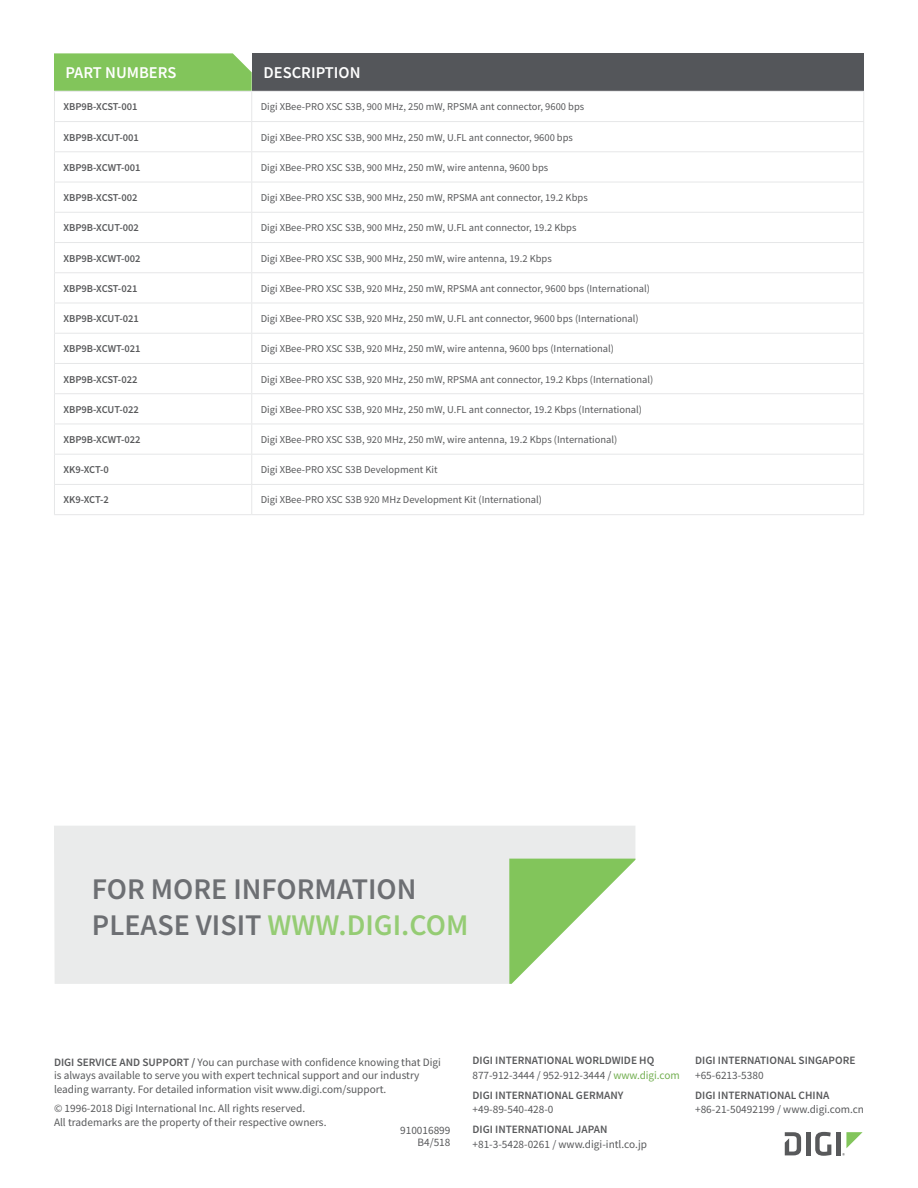
<style>
.page{position:relative;width:918px;height:1188px;background:#fff}
.page>*{position:absolute;margin:0;border:0;box-sizing:border-box;transform-origin:0 0}
.Table_-_Header{font:600 30px "Source Sans Pro";color:#95cc74}
.Table_-_Header-2{font:600 30px "Source Sans Pro";color:#6d6f73}
.t1{font:600 16.5px "Source Sans Pro";color:#fff}
.t2{font:11.25px/13.5px "Source Sans Pro";color:#58595b}
.t3{font:600 11.25px/14.2px "Source Sans Pro";color:#58595b}
.t4{font:10.5px "Source Sans Pro";color:#58595b}
.Table_-_Body_Copy{font:600 10.5px "Source Sans Pro";color:#58595b}
.s1{color:#6d6f73}
.s2{font-weight:600}
.s3{font-weight:400}
.s4{font-weight:400;color:#73af51}
</style>
<div class="page">
<hr style="left:806px;top:1132px;width:4px;height:23px;background:#58595b">
<svg style="left:815px;top:1132px;width:16px;height:24px"></svg>
<div style="left:836px;top:1132px;width:5px;height:23px;background:#58595b"></div>
<svg style="left:785px;top:1132px;width:16px;height:23px"></svg>
<svg style="left:842px;top:1132px;width:21px;height:24px"></svg>
<div style="left:252px;top:53px;width:612px;height:38px;background:#54565a"></div>
<div style="left:54px;top:826px;width:581px;height:158px;background:#eaebeb"></div>
<svg style="left:509px;top:859px;width:126px;height:125px"></svg>
<svg style="left:55px;top:152px;width:808px;height:302px"></svg>
<svg style="left:54px;top:53px;width:198px;height:98px"></svg>
<hr style="left:54px;top:152px;width:1px;height:30px;background:#e6e7e8">
<hr style="left:251px;top:152px;width:1px;height:30px;background:#e6e7e8">
<hr style="left:54px;top:182px;width:1px;height:30px;background:#e6e7e8">
<hr style="left:251px;top:182px;width:1px;height:30px;background:#e6e7e8">
<svg style="left:54px;top:213px;width:1px;height:59px"></svg>
<svg style="left:251px;top:213px;width:1px;height:59px"></svg>
<hr style="left:54px;top:273px;width:1px;height:30px;background:#e6e7e8">
<hr style="left:251px;top:273px;width:1px;height:30px;background:#e6e7e8">
<hr style="left:54px;top:303px;width:1px;height:30px;background:#e6e7e8">
<hr style="left:251px;top:303px;width:1px;height:30px;background:#e6e7e8">
<svg style="left:54px;top:334px;width:1px;height:59px"></svg>
<svg style="left:251px;top:334px;width:1px;height:59px"></svg>
<hr style="left:54px;top:394px;width:1px;height:30px;background:#e6e7e8">
<hr style="left:251px;top:394px;width:1px;height:30px;background:#e6e7e8">
<hr style="left:54px;top:424px;width:1px;height:30px;background:#e6e7e8">
<hr style="left:251px;top:424px;width:1px;height:30px;background:#e6e7e8">
<svg style="left:54px;top:455px;width:1px;height:59px"></svg>
<svg style="left:251px;top:455px;width:1px;height:59px"></svg>
<hr style="left:252px;top:91px;width:612px;height:1px;background:#e6e7e8">
<hr style="left:54px;top:121px;width:198px;height:1px;background:#e6e7e8">
<hr style="left:252px;top:121px;width:612px;height:1px;background:#e6e7e8">
<svg style="left:863px;top:92px;width:1px;height:59px"></svg>
<hr style="left:54px;top:151px;width:198px;height:1px;background:#e6e7e8">
<hr style="left:252px;top:151px;width:612px;height:1px;background:#e6e7e8">
<hr style="left:863px;top:152px;width:1px;height:30px;background:#e6e7e8">
<hr style="left:54px;top:182px;width:198px;height:1px;background:#e6e7e8">
<hr style="left:252px;top:182px;width:612px;height:1px;background:#e6e7e8">
<hr style="left:863px;top:182px;width:1px;height:30px;background:#e6e7e8">
<hr style="left:54px;top:212px;width:198px;height:1px;background:#e6e7e8">
<hr style="left:252px;top:212px;width:612px;height:1px;background:#e6e7e8">
<hr style="left:252px;top:242px;width:612px;height:1px;background:#e6e7e8">
<svg style="left:863px;top:213px;width:1px;height:59px"></svg>
<hr style="left:252px;top:272px;width:612px;height:1px;background:#e6e7e8">
<hr style="left:863px;top:273px;width:1px;height:30px;background:#e6e7e8">
<hr style="left:252px;top:303px;width:612px;height:1px;background:#e6e7e8">
<hr style="left:863px;top:303px;width:1px;height:30px;background:#e6e7e8">
<hr style="left:252px;top:333px;width:612px;height:1px;background:#e6e7e8">
<hr style="left:252px;top:363px;width:612px;height:1px;background:#e6e7e8">
<svg style="left:863px;top:334px;width:1px;height:59px"></svg>
<hr style="left:252px;top:393px;width:612px;height:1px;background:#e6e7e8">
<hr style="left:863px;top:394px;width:1px;height:30px;background:#e6e7e8">
<hr style="left:252px;top:424px;width:612px;height:1px;background:#e6e7e8">
<hr style="left:863px;top:424px;width:1px;height:30px;background:#e6e7e8">
<hr style="left:252px;top:454px;width:612px;height:1px;background:#e6e7e8">
<hr style="left:252px;top:484px;width:612px;height:1px;background:#e6e7e8">
<svg style="left:863px;top:455px;width:1px;height:59px"></svg>
<hr style="left:252px;top:514px;width:612px;height:1px;background:#e6e7e8">
<hr style="left:54px;top:242px;width:198px;height:1px;background:#e6e7e8">
<hr style="left:54px;top:272px;width:198px;height:1px;background:#e6e7e8">
<hr style="left:54px;top:303px;width:198px;height:1px;background:#e6e7e8">
<hr style="left:54px;top:333px;width:198px;height:1px;background:#e6e7e8">
<hr style="left:54px;top:363px;width:198px;height:1px;background:#e6e7e8">
<hr style="left:54px;top:393px;width:198px;height:1px;background:#e6e7e8">
<hr style="left:54px;top:424px;width:198px;height:1px;background:#e6e7e8">
<hr style="left:54px;top:454px;width:198px;height:1px;background:#e6e7e8">
<hr style="left:54px;top:484px;width:198px;height:1px;background:#e6e7e8">
<hr style="left:54px;top:514px;width:198px;height:1px;background:#e6e7e8">
<p class="t1" style="left:65px;top:62px;width:112px">PART NUMBERS</p>
<p class="t1" style="left:264px;top:62px;width:99px">DESCRIPTION</p>
<p class="Table_-_Body_Copy" style="left:63px;top:100px;width:76px">XBP9B-XCST-001</p>
<p class="t4" style="left:261px;top:100px;width:325px">Digi XBee-PRO XSC S3B, 900 MHz, 250 mW, RPSMA ant connector, 9600 bps</p>
<p class="Table_-_Body_Copy" style="left:63px;top:130px;width:77px">XBP9B-XCUT-001</p>
<p class="t4" style="left:261px;top:130px;width:314px">Digi XBee-PRO XSC S3B, 900 MHz, 250 mW, U.FL ant connector, 9600 bps</p>
<p class="Table_-_Body_Copy" style="left:63px;top:160px;width:79px">XBP9B-XCWT-001</p>
<p class="t4" style="left:261px;top:161px;width:289px">Digi XBee-PRO XSC S3B, 900 MHz, 250 mW, wire antenna, 9600 bps</p>
<p class="Table_-_Body_Copy" style="left:63px;top:191px;width:76px">XBP9B-XCST-002</p>
<p class="t4" style="left:261px;top:191px;width:329px">Digi XBee-PRO XSC S3B, 900 MHz, 250 mW, RPSMA ant connector, 19.2 Kbps</p>
<p class="Table_-_Body_Copy" style="left:63px;top:221px;width:77px">XBP9B-XCUT-002</p>
<p class="t4" style="left:261px;top:221px;width:317px">Digi XBee-PRO XSC S3B, 900 MHz, 250 mW, U.FL ant connector, 19.2 Kbps</p>
<p class="Table_-_Body_Copy" style="left:63px;top:251px;width:79px">XBP9B-XCWT-002</p>
<p class="t4" style="left:261px;top:251px;width:293px">Digi XBee-PRO XSC S3B, 900 MHz, 250 mW, wire antenna, 19.2 Kbps</p>
<p class="Table_-_Body_Copy" style="left:63px;top:281px;width:76px">XBP9B-XCST-021</p>
<p class="t4" style="left:261px;top:282px;width:391px">Digi XBee-PRO XSC S3B, 920 MHz, 250 mW, RPSMA ant connector, 9600 bps (International)</p>
<p class="Table_-_Body_Copy" style="left:63px;top:312px;width:77px">XBP9B-XCUT-021</p>
<p class="t4" style="left:261px;top:312px;width:379px">Digi XBee-PRO XSC S3B, 920 MHz, 250 mW, U.FL ant connector, 9600 bps (International)</p>
<p class="Table_-_Body_Copy" style="left:63px;top:342px;width:79px">XBP9B-XCWT-021</p>
<p class="t4" style="left:261px;top:342px;width:355px">Digi XBee-PRO XSC S3B, 920 MHz, 250 mW, wire antenna, 9600 bps (International)</p>
<p class="Table_-_Body_Copy" style="left:63px;top:372px;width:76px">XBP9B-XCST-022</p>
<p class="t4" style="left:261px;top:372px;width:394px">Digi XBee-PRO XSC S3B, 920 MHz, 250 mW, RPSMA ant connector, 19.2 Kbps (International)</p>
<p class="Table_-_Body_Copy" style="left:63px;top:402px;width:77px">XBP9B-XCUT-022</p>
<p class="t4" style="left:261px;top:403px;width:383px">Digi XBee-PRO XSC S3B, 920 MHz, 250 mW, U.FL ant connector, 19.2 Kbps (International)</p>
<p class="Table_-_Body_Copy" style="left:63px;top:433px;width:79px">XBP9B-XCWT-022</p>
<p class="t4" style="left:261px;top:433px;width:358px">Digi XBee-PRO XSC S3B, 920 MHz, 250 mW, wire antenna, 19.2 Kbps (International)</p>
<p class="Table_-_Body_Copy" style="left:63px;top:463px;width:47px">XK9-XCT-0</p>
<p class="t4" style="left:261px;top:463px;width:178px">Digi XBee-PRO XSC S3B Development Kit</p>
<p class="Table_-_Body_Copy" style="left:63px;top:493px;width:47px">XK9-XCT-2</p>
<p class="t4" style="left:261px;top:493px;width:283px">Digi XBee-PRO XSC S3B 920 MHz Development Kit (International)</p>
<p class="Table_-_Header-2" style="left:92px;top:869px;width:326px">FOR MORE INFORMATION</p>
<p class="Table_-_Header" style="left:92px;top:905px;width:378px"><span class="s1">PLEASE VISIT</span> WWW.DIGI.COM</p>
<p class="t2" style="left:54px;top:1055px;width:388px"><span class="s2">DIGI SERVICE AND SUPPORT /</span> You can purchase with confidence knowing that Digi is always available to serve you with expert technical support and our industry leading warranty. For detailed information visit www.digi.com/support.</p>
<p class="t2" style="left:54px;top:1102px;width:274px">© 1996-2018 Digi International Inc. All rights reserved.<br>All trademarks are the property of their respective owners.</p>
<p class="t2" style="left:400px;top:1125px;width:52px;line-height:12px;text-align:right">910016899<br>B4/518</p>
<p class="t3" style="left:473px;top:1053px;width:209px">DIGI INTERNATIONAL WORLDWIDE HQ<br><span class="s3">877-912-3444 / 952-912-3444 /</span> <span class="s4">www.digi.com</span></p>
<p class="t3" style="left:473px;top:1088px;width:152px">DIGI INTERNATIONAL GERMANY <span class="s3">+49-89-540-428-0</span></p>
<p class="t2" style="left:473px;top:1123px;width:176px;line-height:14.2px"><span class="s2">DIGI INTERNATIONAL JAPAN </span>+81-3-5428-0261 / www.digi-intl.co.jp</p>
<p class="t3" style="left:695px;top:1053px;width:162px">DIGI INTERNATIONAL SINGAPORE <span class="s3">+65-6213-5380</span></p>
<p class="t2" style="left:695px;top:1088px;width:170px;line-height:14.2px"><span class="s2">DIGI INTERNATIONAL CHINA </span>+86-21-50492199 / www.digi.com.cn</p>
</div>
